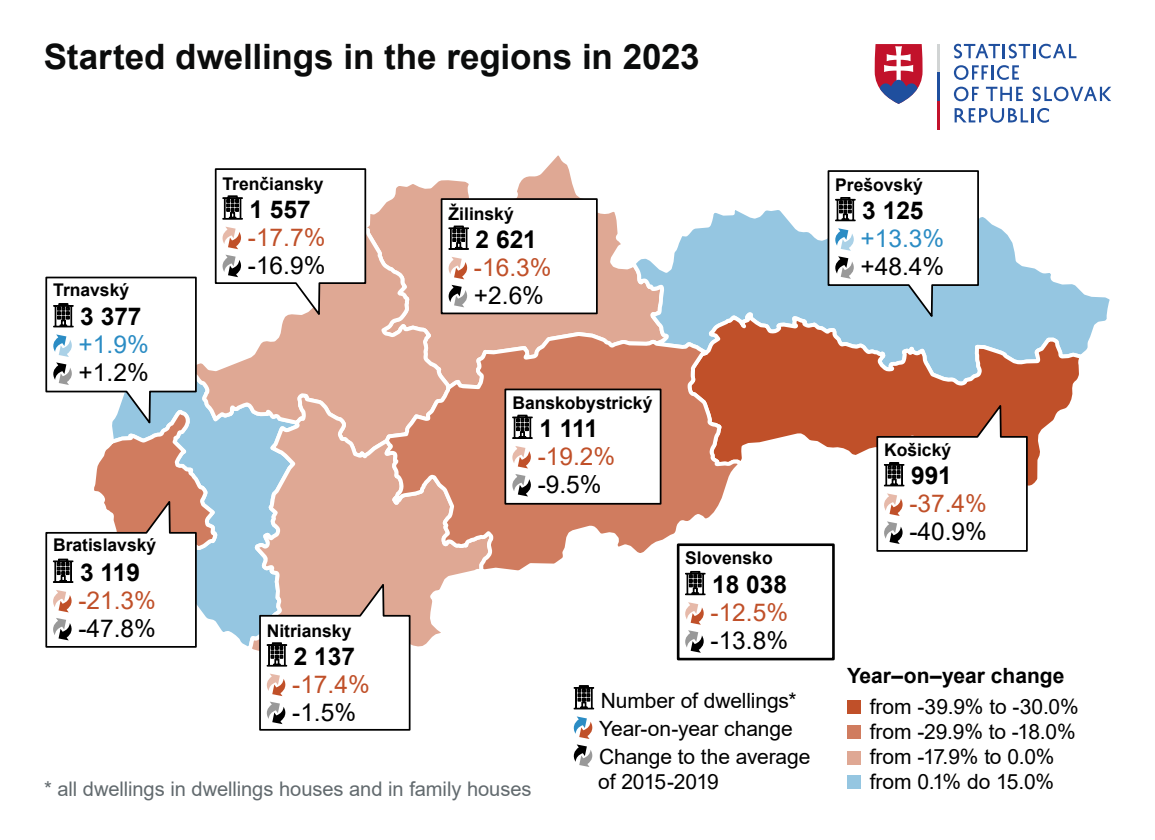
<style>
.page{position:relative;width:1155px;height:840px;background:#fff}
.page>*{position:absolute;margin:0;border:0;box-sizing:border-box;transform-origin:0 0}
.t1{font:700 35px "Arial";letter-spacing:-.005em;color:#0b0c0c}
.t2{font:24.5px "Arial";color:#000}
.t3{font:24.5px "Arial";color:#c05029}
.t4{font:700 24.5px "Arial";color:#000}
.t5{font:24.5px "Arial";color:#2b8cc4}
.t6{font:21px/25.2px "Arial";letter-spacing:-.005em;color:#000}
.t7{font:700 21px "Arial";color:#000}
.t8{font:21px "Arial";letter-spacing:-.035em;color:#000}
.t9{font:20.12px "Arial";letter-spacing:-.005em;color:#626a6e}
.t10{font:700 17.5px "Arial";color:#000}
</style>
<div class="page">
<svg style="left:573px;top:685px;width:21px;height:25px"></svg>
<svg style="left:573px;top:716px;width:20px;height:51px"></svg>
<svg style="left:954px;top:44px;width:122px;height:14px"></svg>
<svg style="left:954px;top:65px;width:65px;height:15px"></svg>
<svg style="left:954px;top:87px;width:25px;height:14px"></svg>
<svg style="left:986px;top:87px;width:37px;height:14px"></svg>
<svg style="left:1033px;top:87px;width:78px;height:14px"></svg>
<svg style="left:955px;top:108px;width:73px;height:15px"></svg>
<hr style="left:1031px;top:108px;width:3px;height:14px;background:#1f4f9e">
<svg style="left:1037px;top:108px;width:12px;height:15px"></svg>
<svg style="left:875px;top:44px;width:48px;height:60px"></svg>
<hr style="left:937px;top:44px;width:2px;height:29px;background:#d1d4d4">
<hr style="left:937px;top:73px;width:2px;height:28px;background:#1f4f9e">
<hr style="left:937px;top:101px;width:2px;height:29px;background:#c2122b">
<div style="left:847px;top:700px;width:13px;height:14px;background:#c05029"></div>
<div style="left:847px;top:725px;width:13px;height:14px;background:#d07c5f"></div>
<div style="left:847px;top:751px;width:13px;height:13px;background:#dfa894"></div>
<div style="left:847px;top:776px;width:13px;height:13px;background:#95c6e1"></div>
<svg style="left:452px;top:155px;width:177px;height:175px"></svg>
<div style="left:411px;top:180px;width:41px;height:150px;background:#dfa894"></div>
<svg style="left:629px;top:210px;width:481px;height:131px"></svg>
<svg style="left:411px;top:576px;width:38px;height:71px"></svg>
<svg style="left:686px;top:310px;width:402px;height:176px"></svg>
<svg style="left:411px;top:330px;width:336px;height:246px"></svg>
<svg style="left:504px;top:388px;width:158px;height:118px"></svg>
<svg style="left:440px;top:197px;width:159px;height:118px"></svg>
<svg style="left:45px;top:168px;width:366px;height:563px"></svg>
<svg style="left:876px;top:401px;width:153px;height:151px"></svg>
<svg style="left:827px;top:170px;width:153px;height:151px"></svg>
<svg style="left:676px;top:542px;width:159px;height:119px"></svg>
<h1 class="t1" style="left:44px;top:32px;width:657px">Started dwellings in the regions in 2023</h1>
<p class="t10" style="left:53px;top:277px;width:77px">Trnavský</p>
<p class="t4" style="left:80px;top:300px;width:63px">3 377</p>
<p class="t5" style="left:79px;top:328px;width:72px">+1.9%</p>
<p class="t2" style="left:79px;top:356px;width:72px">+1.2%</p>
<p class="t10" style="left:223px;top:171px;width:103px">Trenčiansky</p>
<p class="t4" style="left:250px;top:192px;width:63px">1 557</p>
<p class="t3" style="left:248px;top:220px;width:79px">-17.7%</p>
<p class="t2" style="left:248px;top:248px;width:79px">-16.9%</p>
<p class="t10" style="left:449px;top:201px;width:67px">Žilinský</p>
<p class="t4" style="left:476px;top:222px;width:63px">2 621</p>
<p class="t3" style="left:474px;top:250px;width:79px">-16.3%</p>
<p class="t2" style="left:474px;top:278px;width:72px">+2.6%</p>
<p class="t10" style="left:512px;top:391px;width:142px">Banskobystrický</p>
<p class="t4" style="left:539px;top:411px;width:60px">1 111</p>
<p class="t3" style="left:538px;top:440px;width:79px">-19.2%</p>
<p class="t2" style="left:538px;top:468px;width:65px">-9.5%</p>
<p class="t10" style="left:53px;top:533px;width:105px">Bratislavský</p>
<p class="t4" style="left:80px;top:555px;width:61px">3 119</p>
<p class="t3" style="left:78px;top:583px;width:79px">-21.3%</p>
<p class="t2" style="left:78px;top:611px;width:79px">-47.8%</p>
<p class="t10" style="left:267px;top:618px;width:86px">Nitriansky</p>
<p class="t4" style="left:294px;top:639px;width:63px">2 137</p>
<p class="t3" style="left:292px;top:667px;width:79px">-17.4%</p>
<p class="t2" style="left:292px;top:695px;width:65px">-1.5%</p>
<p class="t9" style="left:44px;top:775px;width:489px">* all dwellings in dwellings houses and in family houses</p>
<p class="t10" style="left:685px;top:545px;width:89px">Slovensko</p>
<p class="t4" style="left:712px;top:567px;width:76px">18 038</p>
<p class="t3" style="left:711px;top:596px;width:79px">-12.5%</p>
<p class="t2" style="left:711px;top:624px;width:79px">-13.8%</p>
<p class="t6" style="left:599px;top:686px;width:213px;line-height:28px">Number of dwellings*<br>Year-on-year change<br>Change to the average</p>
<p class="t8" style="left:598px;top:767px;width:122px">of 2015-2019</p>
<p class="t10" style="left:835px;top:173px;width:89px">Prešovský</p>
<p class="t4" style="left:862px;top:193px;width:63px">3 125</p>
<p class="t5" style="left:861px;top:222px;width:85px">+13.3%</p>
<p class="t2" style="left:861px;top:250px;width:85px">+48.4%</p>
<p class="t10" style="left:884px;top:438px;width:69px">Košický</p>
<p class="t4" style="left:911px;top:459px;width:42px">991</p>
<p class="t3" style="left:909px;top:487px;width:79px">-37.4%</p>
<p class="t2" style="left:909px;top:515px;width:79px">-40.9%</p>
<p class="t7" style="left:847px;top:661px;width:219px">Year–on–year change</p>
<p class="t6" style="left:870px;top:693px;width:210px">from -39.9% to -30.0% from -29.9% to -18.0% from -17.9% to 0.0% from 0.1% do 15.0%</p>
</div>
